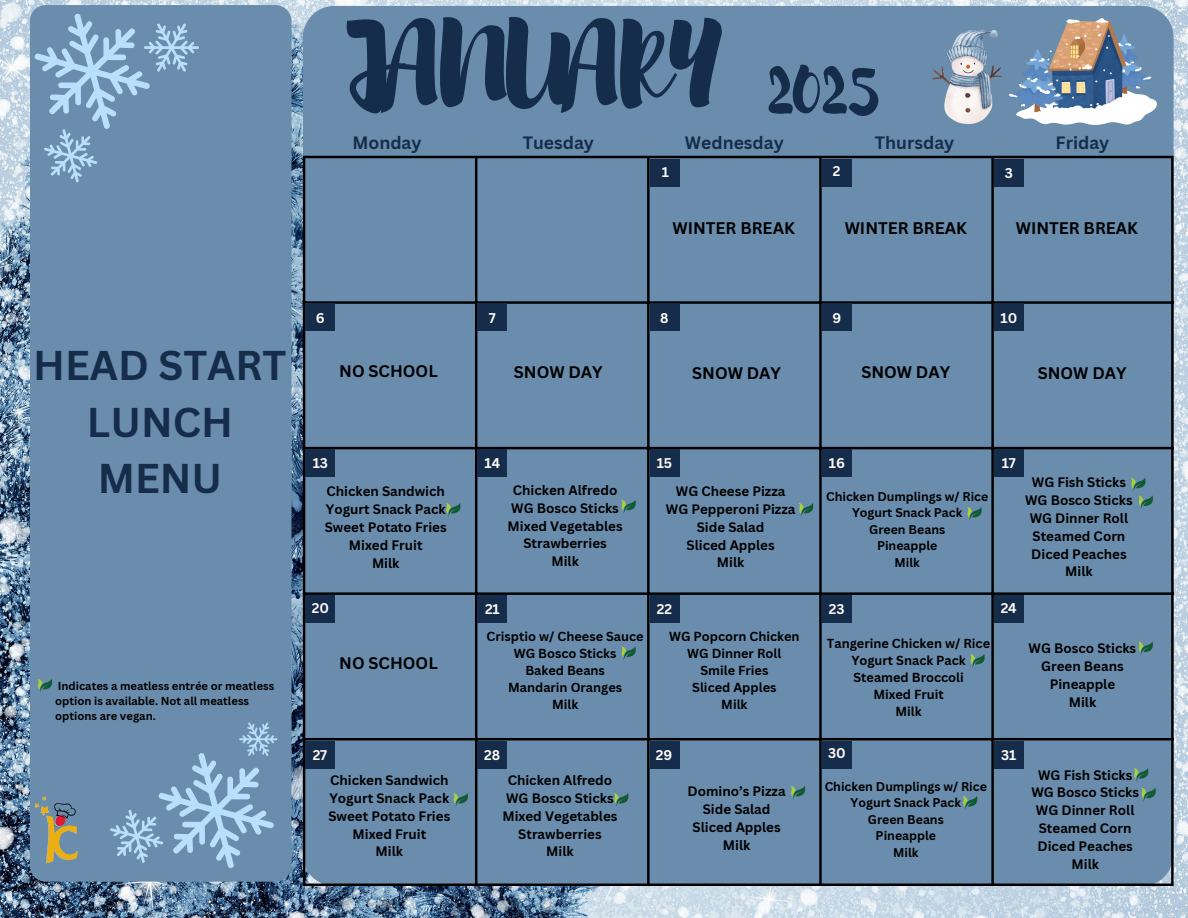
<style>
.page{position:relative;width:1188px;height:918px;background:#fff}
.page>*{position:absolute;margin:0;border:0;box-sizing:border-box;transform-origin:0 0}
.t1{font:109.8px "Brusher";color:#162c4b}
.t2{font:57.3px "Brusher";color:#162c4b}
.t3{font:700 40.5px/56.2px "Canva Sans";color:#162c4b;text-align:center}
.t4{font:700 17.4px "Canva Sans";color:#162c4b}
.t5{font:700 16.35px "Canva Sans";color:#000}
.t6{font:700 13.65px "Canva Sans";color:#fdfaf5}
.t7{font:700 13.35px/17.9px "Canva Sans";color:#000;text-align:center}
.t8{font:700 12.75px/17px "Canva Sans";color:#000;text-align:center}
.t9{font:700 12.3px/16.4px "Canva Sans";color:#000;text-align:center}
.t10{font:700 11.25px/15px "Canva Sans";color:#020000}
</style>
<div class="page">
<img style="left:0;top:0;width:1188px;height:918px">
<div style="left:303px;top:6px;width:871px;height:878px;background:#6a8dad"></div>
<hr style="left:303px;top:158px;width:2px;height:726px;background:#000">
<hr style="left:475px;top:158px;width:2px;height:726px;background:#000">
<hr style="left:647px;top:158px;width:3px;height:726px;background:#000">
<hr style="left:819px;top:158px;width:3px;height:726px;background:#000">
<hr style="left:991px;top:158px;width:3px;height:726px;background:#000">
<hr style="left:1171px;top:158px;width:3px;height:726px;background:#000">
<hr style="left:303px;top:156px;width:871px;height:2px;background:#000">
<hr style="left:303px;top:301px;width:871px;height:3px;background:#000">
<hr style="left:303px;top:447px;width:871px;height:2px;background:#000">
<hr style="left:303px;top:592px;width:871px;height:3px;background:#000">
<hr style="left:303px;top:738px;width:871px;height:2px;background:#000">
<hr style="left:303px;top:884px;width:871px;height:2px;background:#000">
<div style="left:30px;top:5px;width:261px;height:876px;background:#6a8dad;border-radius:16px"></div>
<div style="left:994px;top:159px;width:29px;height:28px;background:#162c4b"></div>
<div style="left:306px;top:304px;width:29px;height:27px;background:#162c4b"></div>
<div style="left:478px;top:304px;width:29px;height:27px;background:#162c4b"></div>
<div style="left:650px;top:304px;width:29px;height:27px;background:#162c4b"></div>
<div style="left:822px;top:304px;width:29px;height:27px;background:#162c4b"></div>
<div style="left:994px;top:304px;width:29px;height:27px;background:#162c4b"></div>
<div style="left:306px;top:450px;width:29px;height:27px;background:#162c4b"></div>
<div style="left:478px;top:450px;width:29px;height:27px;background:#162c4b"></div>
<div style="left:650px;top:450px;width:29px;height:27px;background:#162c4b"></div>
<div style="left:822px;top:450px;width:29px;height:27px;background:#162c4b"></div>
<div style="left:994px;top:450px;width:29px;height:27px;background:#162c4b"></div>
<div style="left:306px;top:595px;width:29px;height:28px;background:#162c4b"></div>
<div style="left:478px;top:595px;width:29px;height:28px;background:#162c4b"></div>
<div style="left:650px;top:595px;width:29px;height:28px;background:#162c4b"></div>
<div style="left:822px;top:595px;width:29px;height:28px;background:#162c4b"></div>
<div style="left:994px;top:595px;width:29px;height:28px;background:#162c4b"></div>
<div style="left:306px;top:741px;width:29px;height:28px;background:#162c4b"></div>
<div style="left:478px;top:741px;width:29px;height:28px;background:#162c4b"></div>
<img style="left:34px;top:796px;width:44px;height:68px">
<div style="left:650px;top:741px;width:29px;height:28px;background:#162c4b"></div>
<div style="left:822px;top:741px;width:29px;height:28px;background:#162c4b"></div>
<div style="left:650px;top:159px;width:29px;height:28px;background:#162c4b"></div>
<div style="left:822px;top:159px;width:30px;height:28px;background:#162c4b"></div>
<div style="left:994px;top:741px;width:29px;height:28px;background:#162c4b"></div>
<svg style="left:13px;top:0;width:186px;height:192px"></svg>
<svg style="left:100px;top:722px;width:195px;height:168px"></svg>
<img style="left:1009px;top:19px;width:147px;height:106px">
<img style="left:932px;top:30px;width:70px;height:94px">
<svg style="left:38px;top:679px;width:14px;height:14px"></svg>
<svg style="left:967px;top:507px;width:15px;height:14px"></svg>
<svg style="left:1131px;top:477px;width:22px;height:32px"></svg>
<svg style="left:799px;top:503px;width:14px;height:14px"></svg>
<svg style="left:621px;top:499px;width:15px;height:15px"></svg>
<svg style="left:446px;top:503px;width:14px;height:14px"></svg>
<svg style="left:970px;top:653px;width:15px;height:15px"></svg>
<svg style="left:1138px;top:641px;width:15px;height:14px"></svg>
<svg style="left:1134px;top:768px;width:22px;height:34px"></svg>
<svg style="left:963px;top:796px;width:14px;height:14px"></svg>
<svg style="left:791px;top:785px;width:14px;height:15px"></svg>
<svg style="left:453px;top:793px;width:15px;height:14px"></svg>
<svg style="left:614px;top:793px;width:14px;height:14px"></svg>
<svg style="left:621px;top:646px;width:15px;height:14px"></svg>
<p class="t1" style="left:347px;top:-9px;width:377px">JANUARY</p>
<h4 class="t2" style="left:766px;top:53px;width:114px">2025</h4>
<p class="t4" style="left:352px;top:130px;width:71px">Monday</p>
<p class="t4" style="left:523px;top:130px;width:73px">Tuesday</p>
<p class="t4" style="left:685px;top:130px;width:100px">Wednesday</p>
<p class="t4" style="left:875px;top:130px;width:81px">Thursday</p>
<p class="t4" style="left:1056px;top:130px;width:55px">Friday</p>
<p class="t6" style="left:1005px;top:163px;width:10px">3</p>
<p class="t6" style="left:662px;top:162px;width:9px">1</p>
<p class="t6" style="left:833px;top:161px;width:9px">2</p>
<h4 class="t5" style="left:673px;top:217px;width:124px">WINTER BREAK</h4>
<p class="t5" style="left:845px;top:216px;width:124px">WINTER BREAK</p>
<p class="t5" style="left:1016px;top:216px;width:124px">WINTER BREAK</p>
<p class="t3" style="left:33px;top:336px;width:255px">HEAD START<br>LUNCH<br>MENU</p>
<p class="t10" style="left:55px;top:678px;width:221px">Indicates a meatless entrée or meatless option is available. Not all meatless options are vegan.</p>
<p class="t6" style="left:316px;top:308px;width:10px">6</p>
<h2 class="t6" style="left:489px;top:309px;width:8px">7</h2>
<p class="t6" style="left:660px;top:309px;width:10px">8</p>
<p class="t6" style="left:832px;top:309px;width:10px">9</p>
<h5 class="t6" style="left:1001px;top:309px;width:18px">10</h5>
<p class="t5" style="left:339px;top:359px;width:100px">NO SCHOOL</p>
<h6 class="t5" style="left:514px;top:361px;width:90px">SNOW DAY</h6>
<p class="t5" style="left:692px;top:362px;width:90px">SNOW DAY</p>
<p class="t5" style="left:861px;top:361px;width:90px">SNOW DAY</p>
<h6 class="t5" style="left:1038px;top:362px;width:90px">SNOW DAY</h6>
<p class="t6" style="left:313px;top:454px;width:17px">13</p>
<h1 class="t6" style="left:657px;top:454px;width:17px">15</h1>
<h5 class="t6" style="left:484px;top:454px;width:17px">14</h5>
<h5 class="t6" style="left:829px;top:454px;width:18px">16</h5>
<h5 class="t6" style="left:1002px;top:454px;width:16px">17</h5>
<h6 class="t7" style="left:325px;top:482px;width:123px">Chicken Sandwich<br>Yogurt Snack Pack<br>Sweet Potato Fries<br>Mixed Fruit<br>Milk</h6>
<h4 class="t7" style="left:508px;top:481px;width:117px">Chicken Alfredo<br>WG Bosco Sticks<br>Mixed Vegetables<br>Strawberries<br>Milk</h4>
<h4 class="t7" style="left:1025px;top:473px;width:109px">WG Fish Sticks<br>WG Bosco Sticks<br>WG Dinner Roll<br>Steamed Corn<br>Diced Peaches<br>Milk</h4>
<p class="t7" style="left:666px;top:482px;width:131px">WG Cheese Pizza<br>WG Pepperoni Pizza<br>Side Salad<br>Sliced Apples<br>Milk</p>
<h6 class="t9" style="left:826px;top:488px;width:164px">Chicken Dumplings w/ Rice<br>Yogurt Snack Pack<br>Green Beans<br>Pineapple<br>Milk</h6>
<h5 class="t6" style="left:312px;top:599px;width:19px">20</h5>
<p class="t6" style="left:485px;top:600px;width:16px">21</p>
<p class="t6" style="left:657px;top:600px;width:17px">22</p>
<p class="t6" style="left:829px;top:600px;width:17px">23</p>
<p class="t6" style="left:1001px;top:599px;width:18px">24</p>
<p class="t5" style="left:339px;top:651px;width:100px">NO SCHOOL</p>
<p class="t8" style="left:487px;top:628px;width:159px">Crisptio w/ Cheese Sauce<br>WG Bosco Sticks<br>Baked Beans<br>Mandarin Oranges<br>Milk</p>
<p class="t8" style="left:669px;top:628px;width:132px">WG Popcorn Chicken<br>WG Dinner Roll<br>Smile Fries<br>Sliced Apples<br>Milk</p>
<p class="t8" style="left:827px;top:635px;width:165px">Tangerine Chicken w/ Rice<br>Yogurt Snack Pack<br>Steamed Broccoli<br>Mixed Fruit<br>Milk</p>
<p class="t7" style="left:1029px;top:639px;width:109px">WG Bosco Sticks<br>Green Beans<br>Pineapple<br>Milk</p>
<p class="t6" style="left:313px;top:745px;width:16px">27</p>
<p class="t6" style="left:484px;top:745px;width:18px">28</p>
<h4 class="t6" style="left:828px;top:743px;width:19px">30</h4>
<h4 class="t6" style="left:656px;top:745px;width:18px">29</h4>
<h4 class="t6" style="left:1001px;top:745px;width:17px">31</h4>
<p class="t7" style="left:328px;top:771px;width:123px">Chicken Sandwich<br>Yogurt Snack Pack<br>Sweet Potato Fries<br>Mixed Fruit<br>Milk</p>
<p class="t7" style="left:502px;top:771px;width:117px">Chicken Alfredo<br>WG Bosco Sticks<br>Mixed Vegetables<br>Strawberries<br>Milk</p>
<p class="t7" style="left:688px;top:782px;width:99px">Domino’s Pizza<br>Side Salad<br>Sliced Apples<br>Milk</p>
<p class="t9" style="left:825px;top:778px;width:164px">Chicken Dumplings w/ Rice<br>Yogurt Snack Pack<br>Green Beans<br>Pineapple<br>Milk</p>
<h6 class="t7" style="left:1031px;top:766px;width:109px">WG Fish Sticks<br>WG Bosco Sticks<br>WG Dinner Roll<br>Steamed Corn<br>Diced Peaches<br>Milk</h6>
</div>
